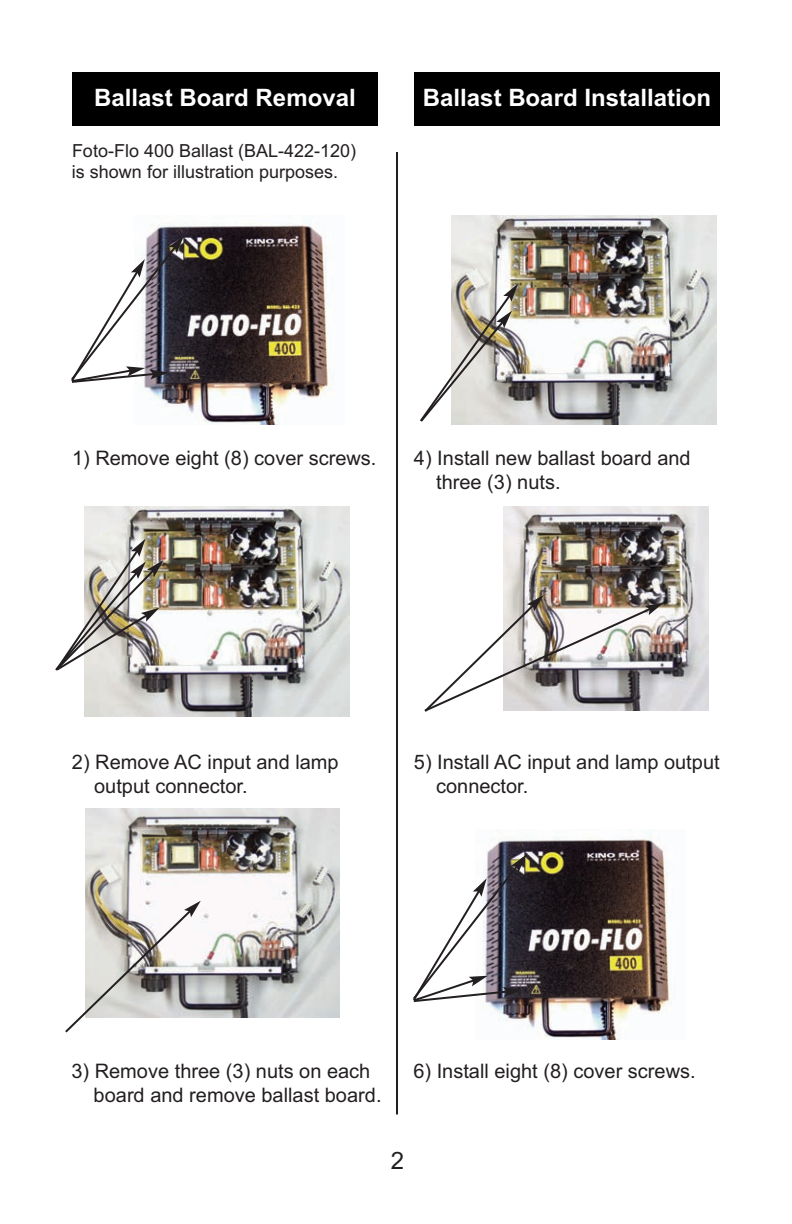
<style>
.page{position:relative;width:792px;height:1224px;background:#fff}
.page>*{position:absolute;margin:0;border:0;box-sizing:border-box;transform-origin:0 0}
.t1{font:700 24px "Arial";color:#fff}
.t2{font:24px "Arial";color:#231f20}
.t3{font:20px/24px "Arial";color:#231f20}
.t4{font:18px/21.6px "Arial";color:#231f20}
</style>
<div class="page">
<div style="left:414px;top:72px;width:306px;height:54px;background:#000"></div>
<div style="left:72px;top:72px;width:306px;height:54px;background:#000"></div>
<img style="left:144px;top:215px;width:187px;height:210px">
<img style="left:86px;top:808px;width:253px;height:210px">
<img style="left:451px;top:215px;width:266px;height:210px">
<img style="left:504px;top:507px;width:205px;height:203px">
<img style="left:487px;top:836px;width:185px;height:204px">
<hr style="left:396px;top:152px;width:2px;height:963px;background:#231f20">
<svg style="left:71px;top:236px;width:113px;height:148px"></svg>
<svg style="left:65px;top:901px;width:136px;height:132px"></svg>
<svg style="left:424px;top:595px;width:240px;height:117px"></svg>
<svg style="left:420px;top:284px;width:98px;height:140px"></svg>
<svg style="left:413px;top:855px;width:113px;height:148px"></svg>
<img style="left:84px;top:507px;width:266px;height:209px">
<img style="left:55px;top:539px;width:109px;height:134px">
<p class="t1" style="left:94px;top:84px;width:263px">Ballast Board Removal</p>
<p class="t1" style="left:423px;top:84px;width:290px">Ballast Board Installation</p>
<p class="t4" style="left:72px;top:140px;width:286px">Foto-Flo 400 Ballast (BAL-422-120) is shown for illustration purposes.</p>
<p class="t3" style="left:72px;top:446px;width:306px">1) Remove eight (8) cover screws.</p>
<p class="t3" style="left:436px;top:446px;width:256px;text-indent:-22px">4) Install new ballast board and three (3) nuts.</p>
<p class="t3" style="left:94px;top:750px;width:246px;text-indent:-22px">2) Remove AC input and lamp output connector.</p>
<p class="t3" style="left:436px;top:750px;width:285px;text-indent:-22px">5) Install AC input and lamp output connector.</p>
<p class="t3" style="left:94px;top:1059px;width:289px;text-indent:-22px">3) Remove three (3) nuts on each board and remove ballast board.</p>
<p class="t3" style="left:413px;top:1059px;width:284px">6) Install eight (8) cover screws.</p>
<p class="t2" style="left:391px;top:1147px;width:15px">2</p>
</div>
